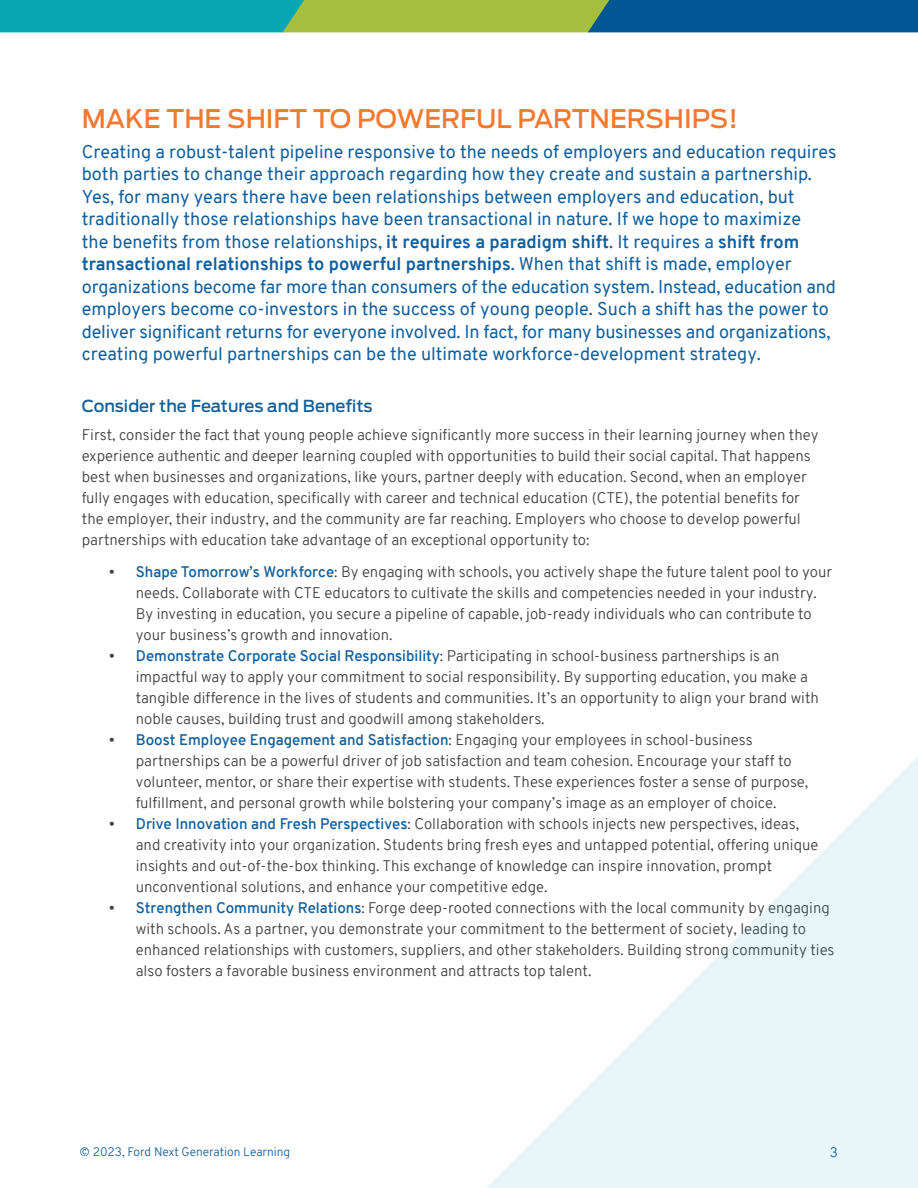
<style>
.page{position:relative;width:918px;height:1188px;background:#fff}
.page>*{position:absolute;margin:0;border:0;box-sizing:border-box;transform-origin:0 0}
.HEADER_I{font:500 25.5px "Antenna";color:#f37930}
.BODY_ENHANCED{font:18px/22.5px "Overpass";color:#105f9d}
.SUBHEAD_1{font:500 16.5px "Antenna";color:#105f9d}
.BODY_1{font:300 15px/21px "Overpass";color:#3e3e3f}
.t1{font:300 13.5px "Overpass";color:#105f9d}
.t2{font:300 12px "Overpass";color:#105f9d}
.s1{font-weight:700}
.s2{font-weight:600;color:#105f9d}
</style>
<div class="page">
<svg style="left:0;top:0;width:918px;height:32px;background:#399281"></svg>
<svg style="left:486px;top:756px;width:432px;height:432px"></svg>
<p class="HEADER_I" style="left:82px;top:104px;width:658px">MAKE THE SHIFT TO POWERFUL PARTNERSHIPS!</p>
<p class="BODY_ENHANCED" style="left:82px;top:140px;width:756px">Creating a robust-talent pipeline responsive to the needs of employers and education requires both parties to change their approach regarding how they create and sustain a partnership.<br>Yes, for many years there have been relationships between employers and education, but traditionally those relationships have been transactional in nature. If we hope to maximize<br>the benefits from those relationships, <span class="s1">it requires a paradigm shift</span>. It requires a <span class="s1">shift from transactional relationships to powerful partnerships</span>. When that shift is made, employer organizations become far more than consumers of the education system. Instead, education and employers become co-investors in the success of young people. Such a shift has the power to deliver significant returns for everyone involved. In fact, for many businesses and organizations, creating powerful partnerships can be the ultimate workforce-development strategy.</p>
<p class="SUBHEAD_1" style="left:82px;top:396px;width:292px">Consider the Features and Benefits</p>
<p class="BODY_1" style="left:82px;top:424px;width:738px">First, consider the fact that young people achieve significantly more success in their learning journey when they experience authentic and deeper learning coupled with opportunities to build their social capital. That happens best when businesses and organizations, like yours, partner deeply with education. Second, when an employer fully engages with education, specifically with career and technical education (CTE), the potential benefits for the employer, their industry, and the community are far reaching. Employers who choose to develop powerful partnerships with education take advantage of an exceptional opportunity to:</p>
<p class="BODY_1" style="left:136px;top:561px;width:698px;text-indent:-27px">• <span class="s2">Shape Tomorrow’s Workforce</span>: By engaging with schools, you actively shape the future talent pool to your needs. Collaborate with CTE educators to cultivate the skills and competencies needed in your industry.<br>By investing in education, you secure a pipeline of capable, job-ready individuals who can contribute to your business’s growth and innovation.</p>
<p class="BODY_1" style="left:136px;top:645px;width:685px;text-indent:-27px">• <span class="s2">Demonstrate Corporate Social Responsibility</span>: Participating in school-business partnerships is an impactful way to apply your commitment to social responsibility. By supporting education, you make a tangible difference in the lives of students and communities. It’s an opportunity to align your brand with noble causes, building trust and goodwill among stakeholders.</p>
<p class="BODY_1" style="left:136px;top:729px;width:674px;text-indent:-27px">• <span class="s2">Boost Employee Engagement and Satisfaction</span>: Engaging your employees in school-business partnerships can be a powerful driver of job satisfaction and team cohesion. Encourage your staff to volunteer, mentor, or share their expertise with students. These experiences foster a sense of purpose, fulfillment, and personal growth while bolstering your company’s image as an employer of choice.</p>
<p class="BODY_1" style="left:136px;top:813px;width:684px;text-indent:-27px">• <span class="s2">Drive Innovation and Fresh Perspectives</span>: Collaboration with schools injects new perspectives, ideas, and creativity into your organization. Students bring fresh eyes and untapped potential, offering unique insights and out-of-the-box thinking. This exchange of knowledge can inspire innovation, prompt unconventional solutions, and enhance your competitive edge.</p>
<p class="BODY_1" style="left:136px;top:897px;width:700px;text-indent:-27px">• <span class="s2">Strengthen Community Relations</span>: Forge deep-rooted connections with the local community by engaging with schools. As a partner, you demonstrate your commitment to the betterment of society, leading to enhanced relationships with customers, suppliers, and other stakeholders. Building strong community ties also fosters a favorable business environment and attracts top talent.</p>
<p class="t2" style="left:80px;top:1143px;width:212px">© 2023, Ford Next Generation Learning</p>
<p class="t1" style="left:830px;top:1143px;width:10px">3</p>
</div>
